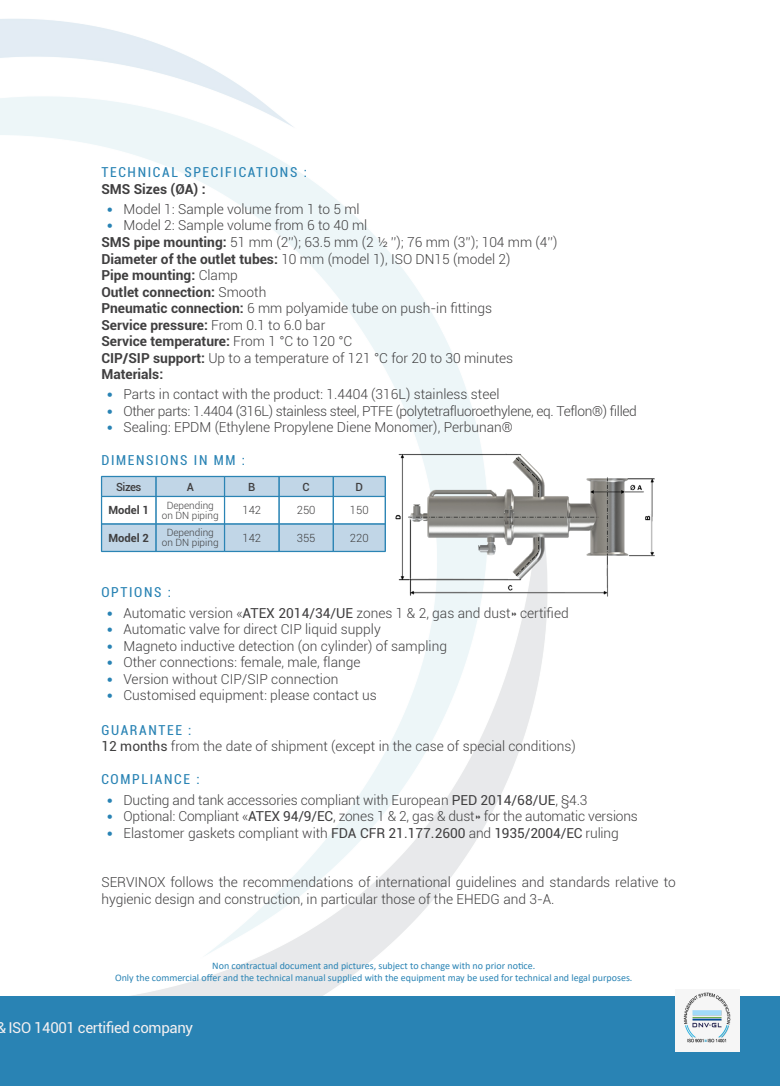
<style>
.page{position:relative;width:780px;height:1088px;background:#fff}
.page>*{position:absolute;margin:0;border:0;box-sizing:border-box;transform-origin:0 0}
.t1{font:15px "Roboto";letter-spacing:-.025em;color:#f3f0f1}
.t2{font:300 13.75px/16.5px "Roboto";color:#403f40}
.t3{font:700 13.75px "Roboto";color:#403f40}
.t4{font:300 13.75px "Roboto";letter-spacing:-.025em;color:#403f40}
.t5{font:condensed 13.75px "Roboto";letter-spacing:.12em;color:#2983b4}
.t6{font:13.75px "Calibri";color:#2983b4}
.t7{font:300 11.25px "Roboto";color:#403f40}
.t8{font:700 11.25px "Roboto";color:#403f40}
.t9{font:500 11.25px "Roboto";letter-spacing:-.05em;color:#403f40}
.t10{font:10px/12px "Calibri";color:#2983b4;text-align:center}
.t11{font:300 10px/10px "Roboto";color:#403f40;text-align:center}
.s1{font-weight:700}
.s2{font-weight:300}
.s3{font-weight:400}
</style>
<div class="page">
<img style="left:0;top:19px;width:547px;height:977px">
<div style="left:0;top:996px;width:780px;height:90px;background:#2983b4"></div>
<img style="left:675px;top:992px;width:64px;height:59px">
<img style="left:392px;top:445px;width:263px;height:158px">
<svg style="left:101px;top:476px;width:285px;height:75px"></svg>
<hr style="left:101px;top:551px;width:55px;height:1px;background:#2983b4">
<hr style="left:156px;top:551px;width:68px;height:1px;background:#2983b4">
<hr style="left:224px;top:551px;width:55px;height:1px;background:#2983b4">
<hr style="left:279px;top:551px;width:54px;height:1px;background:#2983b4">
<hr style="left:333px;top:551px;width:52px;height:1px;background:#2983b4">
<p class="t5" style="left:101px;top:163px;width:207px">TECHNICAL SPECIFICATIONS :</p>
<p class="t3" style="left:101px;top:179px;width:106px">SMS Sizes (ØA) :</p>
<p class="t6" style="left:106px;top:200px;width:8px">•</p>
<p class="t6" style="left:106px;top:216px;width:8px">•</p>
<p class="t2" style="left:123px;top:200px;width:238px">Model 1: Sample volume from 1 to 5 ml</p>
<p class="t2" style="left:123px;top:217px;width:245px">Model 2: Sample volume from 6 to 40 ml</p>
<p class="t2" style="left:101px;top:233px;width:457px"><span class="s1">SMS pipe mounting:</span> 51 mm (2’’); 63.5 mm (2 ½ ’’); 76 mm (3’’); 104 mm (4’’)</p>
<p class="t2" style="left:101px;top:250px;width:410px"><span class="s1">Diameter of the outlet tubes:</span> 10 mm (model 1), ISO DN15 (model 2)</p>
<p class="t3" style="left:101px;top:265px;width:138px">Pipe mounting: <span class="s2">Clamp</span></p>
<p class="t3" style="left:101px;top:282px;width:166px">Outlet connection: <span class="s2">Smooth</span></p>
<p class="t2" style="left:101px;top:299px;width:392px"><span class="s1">Pneumatic connection:</span> 6 mm polyamide tube on push-in fittings</p>
<p class="t3" style="left:101px;top:315px;width:225px">Service pressure: <span class="s2">From 0.1 to 6.0 bar</span></p>
<p class="t3" style="left:101px;top:331px;width:252px">Service temperature: <span class="s2">From 1 °C to 120 °C</span></p>
<p class="t2" style="left:101px;top:349px;width:413px"><span class="s1">CIP/SIP support:</span> Up to a temperature of 121 °C for 20 to 30 minutes</p>
<p class="t3" style="left:101px;top:364px;width:63px">Materials:</p>
<p class="t6" style="left:106px;top:385px;width:8px">•</p>
<p class="t6" style="left:106px;top:402px;width:8px">•</p>
<p class="t6" style="left:106px;top:418px;width:8px">•</p>
<p class="t2" style="left:123px;top:386px;width:377px">Parts in contact with the product: 1.4404 (316L) stainless steel</p>
<p class="t4" style="left:123px;top:401px;width:515px">Other parts: 1.4404 (316L) stainless steel, PTFE (polytetrafluoroethylene, eq. Teflon®) filled</p>
<p class="t2" style="left:123px;top:419px;width:391px">Sealing: EPDM (Ethylene Propylene Diene Monomer), Perbunan®</p>
<p class="t5" style="left:101px;top:451px;width:145px">DIMENSIONS IN MM :</p>
<p class="t9" style="left:116px;top:479px;width:26px">Sizes</p>
<p class="t9" style="left:187px;top:479px;width:9px">A</p>
<p class="t9" style="left:248px;top:479px;width:9px">B</p>
<p class="t9" style="left:302px;top:479px;width:9px">C</p>
<p class="t9" style="left:355px;top:479px;width:9px">D</p>
<p class="t8" style="left:108px;top:502px;width:42px">Model 1</p>
<p class="t11" style="left:162px;top:500px;width:58px">Depending on DN piping</p>
<p class="t7" style="left:242px;top:503px;width:20px">142</p>
<p class="t7" style="left:297px;top:503px;width:20px">250</p>
<p class="t7" style="left:350px;top:503px;width:20px">150</p>
<p class="t8" style="left:108px;top:530px;width:42px">Model 2</p>
<p class="t11" style="left:162px;top:527px;width:58px">Depending on DN piping</p>
<p class="t7" style="left:242px;top:530px;width:20px">142</p>
<p class="t7" style="left:297px;top:530px;width:20px">355</p>
<p class="t7" style="left:350px;top:530px;width:20px">220</p>
<p class="t5" style="left:101px;top:583px;width:71px">OPTIONS :</p>
<p class="t6" style="left:106px;top:603px;width:8px">•</p>
<p class="t6" style="left:106px;top:620px;width:8px">•</p>
<p class="t6" style="left:106px;top:636px;width:8px">•</p>
<p class="t6" style="left:106px;top:653px;width:8px">•</p>
<p class="t6" style="left:106px;top:669px;width:8px">•</p>
<p class="t6" style="left:106px;top:686px;width:8px">•</p>
<p class="t2" style="left:123px;top:604px;width:447px">Automatic version «<span class="s3">ATEX 2014/34/UE</span> zones 1 &amp; 2, gas and dust» certified</p>
<p class="t2" style="left:123px;top:620px;width:259px">Automatic valve for direct CIP liquid supply</p>
<p class="t2" style="left:123px;top:637px;width:325px">Magneto inductive detection (on cylinder) of sampling</p>
<p class="t2" style="left:123px;top:653px;width:238px">Other connections: female, male, flange</p>
<p class="t2" style="left:123px;top:670px;width:216px">Version without CIP/SIP connection</p>
<p class="t2" style="left:123px;top:686px;width:255px">Customised equipment: please contact us</p>
<p class="t5" style="left:101px;top:720px;width:92px">GUARANTEE :</p>
<p class="t2" style="left:101px;top:738px;width:476px"><span class="s3">12 months</span> from the date of shipment (except in the case of special conditions)</p>
<p class="t5" style="left:101px;top:770px;width:100px">COMPLIANCE :</p>
<p class="t6" style="left:106px;top:790px;width:8px">•</p>
<p class="t6" style="left:106px;top:807px;width:8px">•</p>
<p class="t6" style="left:106px;top:823px;width:8px">•</p>
<p class="t2" style="left:123px;top:791px;width:465px">Ducting and tank accessories compliant with European <span class="s3">PED 2014/68/UE</span>, §4.3</p>
<p class="t2" style="left:123px;top:807px;width:516px">Optional: Compliant «<span class="s3">ATEX 94/9/EC</span>, zones 1 &amp; 2, gas &amp; dust» for the automatic versions</p>
<p class="t2" style="left:123px;top:824px;width:497px">Elastomer gaskets compliant with <span class="s3">FDA CFR 21.177.2600</span> and <span class="s3">1935/2004/EC</span> ruling</p>
<p class="t2" style="left:101px;top:873px;width:576px">SERVINOX follows the recommendations of international guidelines and standards relative to hygienic design and construction, in particular those of the EHEDG and 3-A.</p>
<p class="t10" style="left:115px;top:959px;width:519px">Non contractual document and pictures, subject to change with no prior notice.<br>Only the commercial offer and the technical manual supplied with the equipment may be used for technical and legal purposes.</p>
<p class="t1" style="left:-4px;top:1017px;width:198px">&amp; ISO 14001 certified company</p>
</div>
